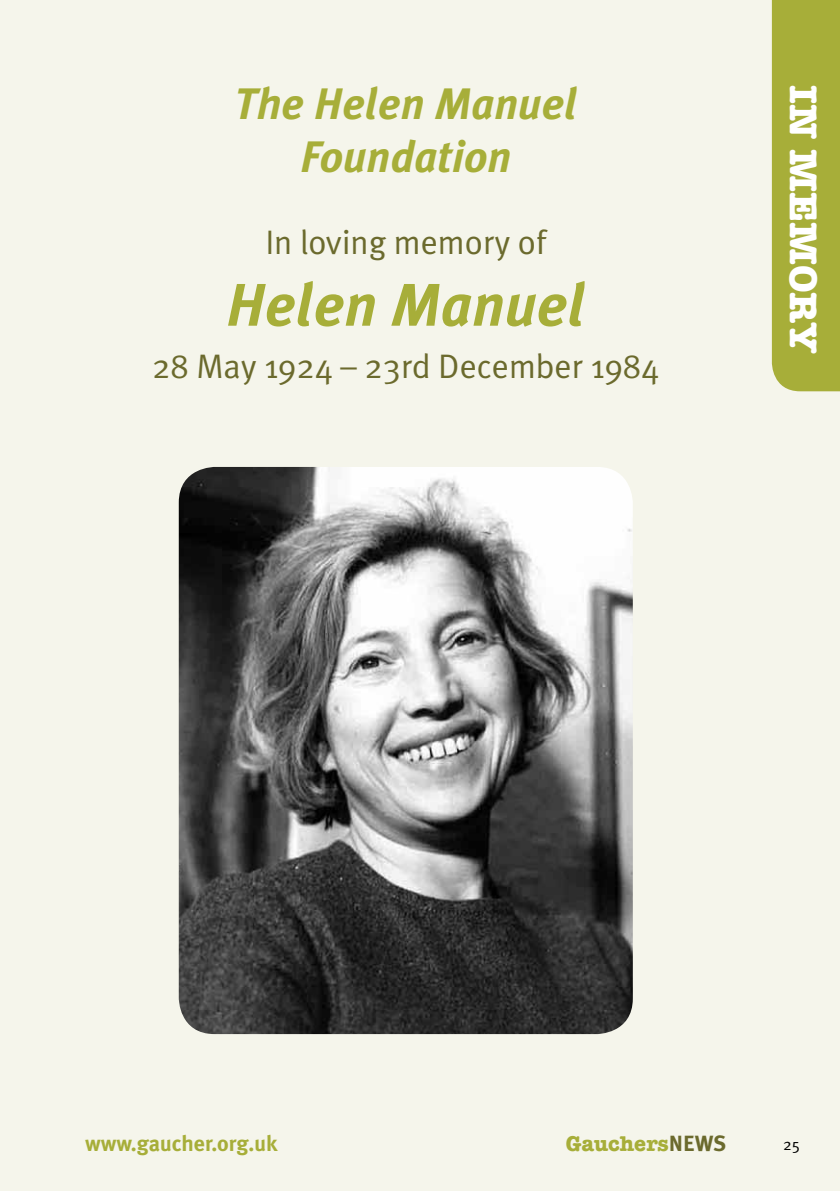
<style>
.page{position:relative;width:840px;height:1191px;background:#fff}
.page>*{position:absolute;margin:0;border:0;box-sizing:border-box;transform-origin:0 0}
.t1{font:italic 700 60px "Meta Plus";color:#a7ae39}
.t2{font:italic 700 44px/52.8px "Meta Plus";color:#a7ae39;text-align:center}
.t3{font:700 40px "American Typewriter";color:#fff}
.t4{font:34px "Meta Plus Normal";color:#6b6a2d}
.t5{font:700 22px "Meta Plus";color:#a7ae39}
.t6{font:700 22px "American Typewriter";color:#a7ae39}
.t7{font:16px "Meta Plus Normal";color:#000}
.s1{font-family:"Meta Plus";color:#6b6a2d}
</style>
<div class="page">
<div style="left:0;top:0;width:839px;height:1191px;background:#f5f5eb"></div>
<div style="left:771px;top:0;width:68px;height:391px;background:#a7ae39"></div>
<img style="left:179px;top:467px;width:453px;height:567px">
<p class="t2" style="left:234px;top:77px;width:345px">The Helen Manuel<br>Foundation</p>
<p class="t4" style="left:265px;top:222px;width:282px">In loving memory of</p>
<h1 class="t1" style="left:226px;top:270px;width:361px">Helen Manuel</h1>
<p class="t4" style="left:152px;top:346px;width:508px">28 May 1924 – 23rd December 1984</p>
<p class="t3" style="left:837px;top:85px;width:270px;rotate:90deg">IN MEMORY</p>
<p class="t5" style="left:85px;top:1131px;width:194px">www.gaucher.org.uk</p>
<p class="t6" style="left:565px;top:1125px;width:162px">Gauchers<span class="s1">NEWS</span></p>
<p class="t7" style="left:782px;top:1135px;width:19px">25</p>
</div>
